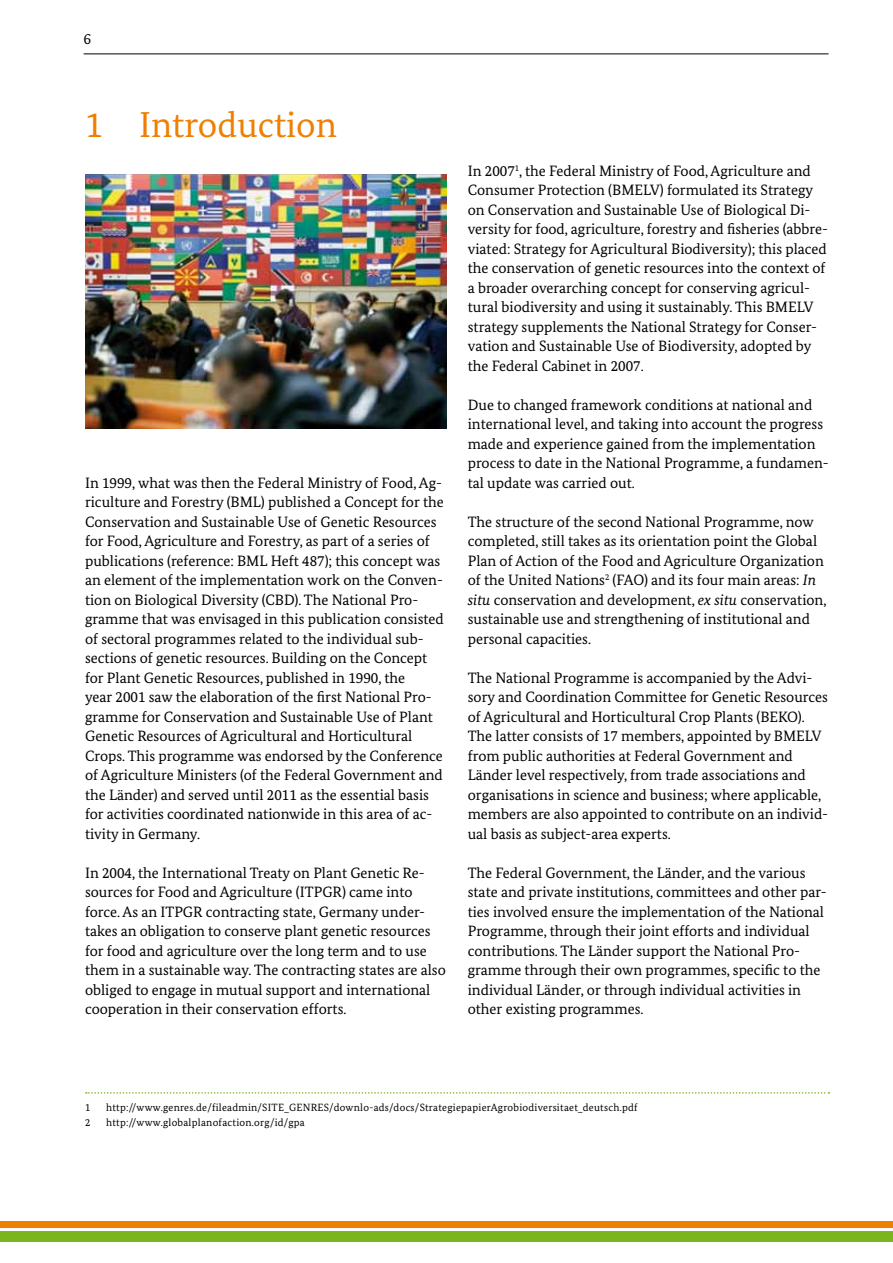
<style>
.page{position:relative;width:893px;height:1263px;background:#fff}
.page>*{position:absolute;margin:0;border:0;box-sizing:border-box;transform-origin:0 0}
.t1{font:36px "Bundes Serif";color:#ee7f00}
.t2{font:15px/19.5px "Bundes Serif";color:#000}
.t3{font:10.5px "Bundes Serif";letter-spacing:.025em;color:#000}
.s1{font-style:italic}
</style>
<div class="page">
<hr style="left:84px;top:53px;width:745px;height:1px;background:#000">
<div style="left:0;top:1231px;width:893px;height:11px;background:#7ab51d"></div>
<div style="left:0;top:1221px;width:893px;height:6px;background:#ee7f00"></div>
<svg style="left:86px;top:1092px;width:743px;height:2px"></svg>
<img style="left:85px;top:174px;width:361px;height:254px">
<p class="t2" style="left:84px;top:29px;width:9px">6</p>
<h1 class="t1" style="left:85px;top:102px;width:253px">1 Introduction</h1>
<p class="t2" style="left:85px;top:472px;width:360px">In 1999, what was then the Federal Ministry of Food, Ag&shy;riculture and Forestry (BML) published a Concept for the Conservation and Sustainable Use of Genetic Resources for Food, Agriculture and Forestry, as part of a series of publications (reference: BML Heft 487); this concept was an element of the implementation work on the Conven&shy;tion on Biological Diversity (CBD). The National Pro&shy;gramme that was envisaged in this publication consisted of sectoral programmes related to the individual sub&shy;sections of genetic resources. Building on the Concept for Plant Genetic Resources, published in 1990, the<br>year 2001 saw the elaboration of the first National Pro&shy;gramme for Conservation and Sustainable Use of Plant Genetic Resources of Agricultural and Horticultural Crops. This programme was endorsed by the Conference of Agriculture Ministers (of the Federal Government and the Länder) and served until 2011 as the essential basis for activities coordinated nationwide in this area of ac&shy;tivity in Germany.</p>
<p class="t2" style="left:85px;top:862px;width:362px">In 2004, the International Treaty on Plant Genetic Re&shy;sources for Food and Agriculture (ITPGR) came into force. As an ITPGR contracting state, Germany under&shy;takes an obligation to conserve plant genetic resources for food and agriculture over the long term and to use them in a sustainable way. The contracting states are also obliged to engage in mutual support and international cooperation in their conservation efforts.</p>
<p class="t2" style="left:468px;top:160px;width:362px">In 2007<sup>1</sup>, the Federal Ministry of Food, Agriculture and Consumer Protection (BMELV) formulated its Strategy on Conservation and Sustainable Use of Biological Di&shy;versity for food, agriculture, forestry and fisheries (abbre&shy;viated: Strategy for Agricultural Biodiversity); this placed the conservation of genetic resources into the context of a broader overarching concept for conserving agricul&shy;tural biodiversity and using it sustainably. This BMELV strategy supplements the National Strategy for Conser&shy;vation and Sustainable Use of Biodiversity, adopted by the Federal Cabinet in 2007.</p>
<p class="t2" style="left:468px;top:394px;width:363px">Due to changed framework conditions at national and international level, and taking into account the progress made and experience gained from the implementation process to date in the National Programme, a fundamen&shy;tal update was carried out.</p>
<p class="t2" style="left:468px;top:511px;width:360px">The structure of the second National Programme, now completed, still takes as its orientation point the Global Plan of Action of the Food and Agriculture Organization of the United Nations<sup>2</sup> (FAO) and its four main areas: <span class="s1">In situ</span> conservation and development, <span class="s1">ex situ</span> conservation, sustainable use and strengthening of institutional and personal capacities.</p>
<p class="t2" style="left:468px;top:667px;width:362px">The National Programme is accompanied by the Advi&shy;sory and Coordination Committee for Genetic Resources of Agricultural and Horticultural Crop Plants (BEKO).<br>The latter consists of 17 members, appointed by BMELV from public authorities at Federal Government and Länder level respectively, from trade associations and organisations in science and business; where applicable, members are also appointed to contribute on an individ&shy;ual basis as subject-area experts.</p>
<p class="t2" style="left:468px;top:862px;width:360px">The Federal Government, the Länder, and the various state and private institutions, committees and other par&shy;ties involved ensure the implementation of the National Programme, through their joint efforts and individual contributions. The Länder support the National Pro&shy;gramme through their own programmes, specific to the individual Länder, or through individual activities in other existing programmes.</p>
<p class="t3" style="left:85px;top:1101px;width:7px">1</p>
<p class="t3" style="left:106px;top:1101px;width:533px">http://www.genres.de/fileadmin/SITE_GENRES/downlo-ads/docs/StrategiepapierAgrobiodiversitaet_deutsch.pdf</p>
<p class="t3" style="left:85px;top:1116px;width:7px">2</p>
<p class="t3" style="left:106px;top:1116px;width:200px">http://www.globalplanofaction.org/id/gpa</p>
</div>
